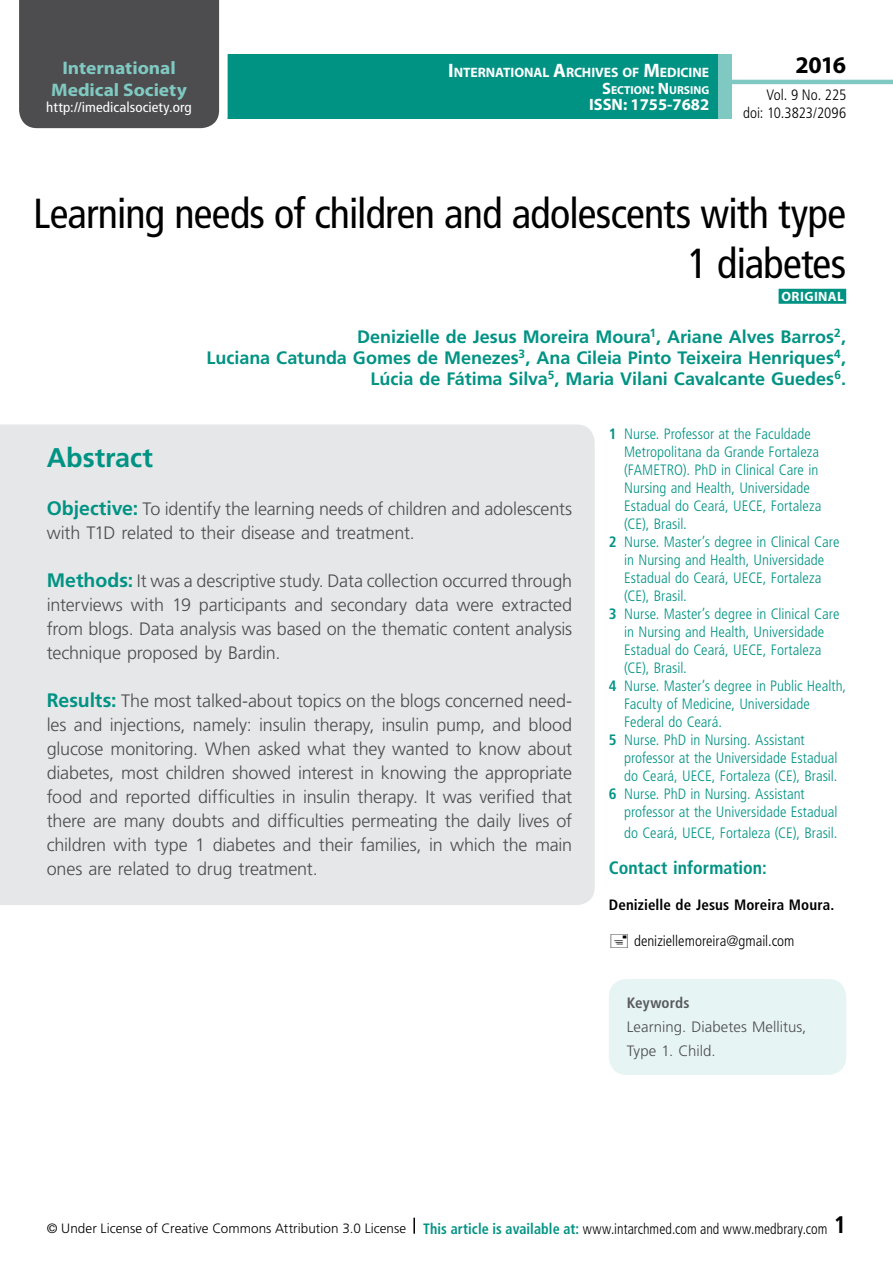
<style>
.page{position:relative;width:893px;height:1263px;background:#fff}
.page>*{position:absolute;margin:0;border:0;box-sizing:border-box;transform-origin:0 0}
.t1{font:condensed 42px/50.4px "Frutiger LT Std";letter-spacing:-.02em;color:#000;text-align:right}
.t2{font:700 27px "Frutiger LT Std";letter-spacing:-.005em;color:#009384}
.t3{font:700 24px "Myriad Pro";color:#000}
.t4{font:700 18.15px/21.8px "Myriad Pro";letter-spacing:-.005em;color:#80c9c2;text-align:center;scale:1.07 1}
.t5{font:300 18px/24px "Frutiger LT Std";letter-spacing:-.01em;color:#4d4d4f;text-align:justify}
.t6{font:700 18px/21px "Frutiger LT Std";letter-spacing:-.005em;color:#009384;text-align:right}
.t7{font:700 condensed 18px "Frutiger LT Std";color:#009384}
.t8{font:700 16.5px "Myriad Pro";color:#fff}
.t9{font:300 condensed 15px "Frutiger LT Std";color:#009384}
.t10{font:300 condensed 15px/18px "Frutiger LT Std";color:#000;text-align:right}
.t11{font:300 15px/24px "Frutiger LT Std";color:#4d4d4f}
.t12{font:700 condensed 15px "Frutiger LT Std";letter-spacing:.005em;color:#000}
.t13{font:700 condensed 15px "Frutiger LT Std";letter-spacing:.01em;color:#58595b}
.t14{font:condensed 13.95px "Frutiger LT Std";letter-spacing:.005em;color:#fff;scale:1.07 1}
.t15{font:700 13.65px "Myriad Pro";letter-spacing:-.005em;color:#fff}
.t16{font:300 13.5px "Frutiger LT Std";letter-spacing:.005em;color:#000}
.t17{font:700 13.5px "Myriad Pro";letter-spacing:.03em;color:#fff}
.t18{font:700 11.55px "Myriad Pro";color:#fff}
.s1{font-size:19.5px}
.s2{font-size:16.5px}
.s3{color:#009384}
.s4{font-weight:700;font-size:19.5px;color:#009384}
.s5{font-weight:700}
.s6{font-weight:700;font-stretch:condensed;font-size:15px;color:#009384}
.s7{font-stretch:condensed;font-size:15px}
.s8{font-weight:700;font-stretch:condensed;font-size:24px}
</style>
<div class="page">
<svg style="left:413px;top:1218px;width:2px;height:16px"></svg>
<div style="left:23px;top:54px;width:762px;height:65px;background:#009384"></div>
<div style="left:19px;top:0;width:209px;height:129px;background:#4d4d4f"></div>
<div style="left:732px;top:36px;width:161px;height:94px;background:#fff"></div>
<hr style="left:730px;top:80px;width:163px;height:4px;background:#80c9c2">
<div style="left:718px;top:54px;width:14px;height:65px;background:#80c9c2"></div>
<div style="left:0;top:424px;width:595px;height:481px;background:#e6e7e8"></div>
<div style="left:779px;top:289px;width:67px;height:15px;background:#009384"></div>
<div style="left:609px;top:979px;width:237px;height:96px;background:#e6f4f3;border-radius:18px"></div>
<p class="t4" style="left:51px;top:56px;width:128px">International<br>Medical Society</p>
<p class="t14" style="left:46px;top:99px;width:137px">http://imedicalsociety.org</p>
<p class="t15" style="left:448px;top:64px;width:263px"><span class="s1">I</span>NTERNATIONAL <span class="s1">A</span>RCHIVES OF <span class="s1">M</span>EDICINE</p>
<p class="t18" style="left:602px;top:82px;width:109px"><span class="s2">S</span>ECTION<span class="s2">: N</span> URSING</p>
<p class="t8" style="left:589px;top:94px;width:122px">ISSN: 1755-7682</p>
<h3 class="t3" style="left:795px;top:49px;width:52px">2016</h3>
<p class="t10" style="left:743px;top:86px;width:104px">Vol. 9 No. 225 doi: 10.3823/2096</p>
<h1 class="t1" style="left:33px;top:188px;width:814px">Learning needs of children and adolescents with type<br>1 diabetes</h1>
<p class="t17" style="left:781px;top:287px;width:66px">ORIGINAL<span class="s3">I</span></p>
<p class="t6" style="left:206px;top:326px;width:641px">Denizielle de Jesus Moreira Moura<sup>1</sup>, Ariane Alves Barros<sup>2</sup>,<br>Luciana Catunda Gomes de Menezes<sup>3</sup>, Ana Cileia Pinto Teixeira Henriques<sup>4</sup>,<br>Lúcia de Fátima Silva<sup>5</sup>, Maria Vilani Cavalcante Guedes<sup>6</sup>.</p>
<h2 class="t2" style="left:47px;top:442px;width:108px">Abstract</h2>
<p class="t5" style="left:47px;top:497px;width:527px"><span class="s4">Objective:</span> To identify the learning needs of children and adolescents with T1D related to their disease and treatment.</p>
<p class="t5" style="left:47px;top:569px;width:527px"><span class="s4">Methods:</span> It was a descriptive study. Data collection occurred through interviews with 19 participants and secondary data were extracted from blogs. Data analysis was based on the thematic content analysis technique proposed by Bardin.</p>
<p class="t5" style="left:47px;top:689px;width:527px"><span class="s4">Results:</span> The most talked-about topics on the blogs concerned need&shy;les and injections, namely: insulin therapy, insulin pump, and blood glucose monitoring. When asked what they wanted to know about diabetes, most children showed interest in knowing the appropriate food and reported difficulties in insulin therapy. It was verified that there are many doubts and difficulties permeating the daily lives of children with type 1 diabetes and their families, in which the main ones are related to drug treatment.</p>
<p class="t9" style="left:609px;top:426px;width:203px"><span class="s5">1</span> Nurse. Professor at the Faculdade</p>
<p class="t9" style="left:624px;top:444px;width:196px">Metropolitana da Grande Fortaleza</p>
<p class="t9" style="left:624px;top:462px;width:196px">(FAMETRO). PhD in Clinical Care in</p>
<p class="t9" style="left:624px;top:480px;width:187px">Nursing and Health, Universidade</p>
<p class="t9" style="left:624px;top:498px;width:199px">Estadual do Ceará, UECE, Fortaleza</p>
<p class="t9" style="left:624px;top:516px;width:64px">(CE), Brasil.</p>
<p class="t9" style="left:609px;top:534px;width:232px"><span class="s5">2</span> Nurse. Master’s degree in Clinical Care</p>
<p class="t9" style="left:624px;top:552px;width:202px">in Nursing and Health, Universidade</p>
<p class="t9" style="left:624px;top:570px;width:199px">Estadual do Ceará, UECE, Fortaleza</p>
<p class="t9" style="left:624px;top:588px;width:64px">(CE), Brasil.</p>
<p class="t9" style="left:609px;top:606px;width:232px"><span class="s5">3</span> Nurse. Master’s degree in Clinical Care</p>
<p class="t9" style="left:624px;top:624px;width:202px">in Nursing and Health, Universidade</p>
<p class="t9" style="left:624px;top:642px;width:199px">Estadual do Ceará, UECE, Fortaleza</p>
<p class="t9" style="left:624px;top:660px;width:64px">(CE), Brasil.</p>
<p class="t9" style="left:609px;top:678px;width:239px"><span class="s5">4</span> Nurse. Master’s degree in Public Health,</p>
<p class="t9" style="left:624px;top:696px;width:187px">Faculty of Medicine, Universidade</p>
<p class="t9" style="left:624px;top:714px;width:99px">Federal do Ceará.</p>
<p class="t9" style="left:609px;top:732px;width:197px"><span class="s5">5</span> Nurse. PhD in Nursing. Assistant</p>
<p class="t9" style="left:624px;top:750px;width:215px">professor at the Universidade Estadual</p>
<p class="t9" style="left:624px;top:768px;width:215px">do Ceará, UECE, Fortaleza (CE), Brasil.</p>
<p class="t9" style="left:609px;top:786px;width:197px"><span class="s5">6</span> Nurse. PhD in Nursing. Assistant</p>
<p class="t9" style="left:624px;top:804px;width:215px">professor at the Universidade Estadual</p>
<p class="t9" style="left:624px;top:825px;width:215px">do Ceará, UECE, Fortaleza (CE), Brasil.</p>
<p class="t7" style="left:609px;top:857px;width:159px">Contact information:</p>
<p class="t12" style="left:609px;top:896px;width:227px">Denizielle de Jesus Moreira Moura.</p>
<p class="t10" style="left:634px;top:932px;width:162px">deniziellemoreira@gmail.com</p>
<p class="t13" style="left:627px;top:994px;width:64px">Keywords</p>
<p class="t11" style="left:627px;top:1015px;width:181px">Learning. Diabetes Mellitus,<br>Type 1. Child.</p>
<p class="t16" style="left:47px;top:1220px;width:801px">© Under License of Creative Commons Attribution 3.0 License <span class="s6">This article is available at:</span> <span class="s7">www.intarchmed.com and www.medbrary.com</span> <span class="s8">1</span></p>
</div>
